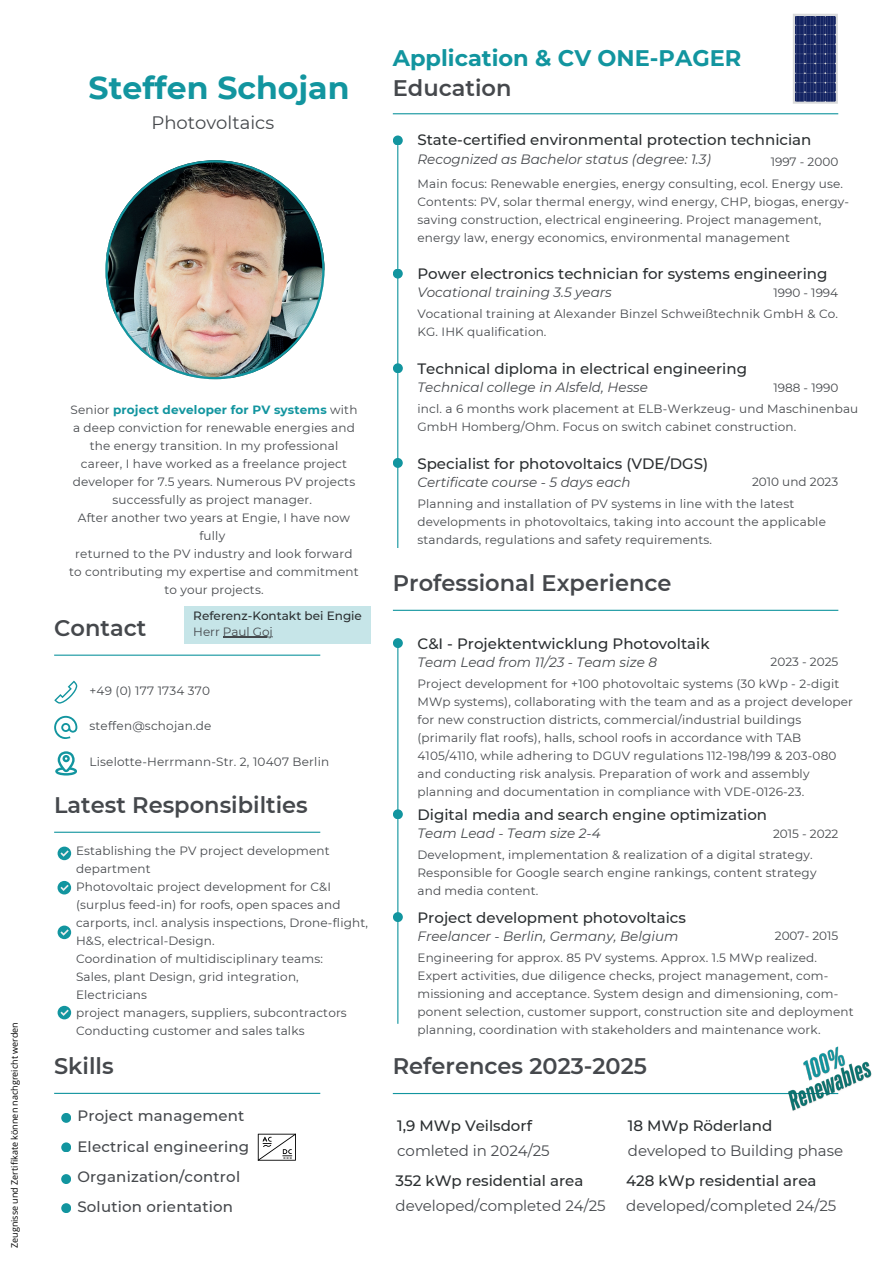
<style>
.page{position:relative;width:894px;height:1264px;background:#fff}
.page>*{position:absolute;margin:0;border:0;box-sizing:border-box;transform-origin:0 0}
.t1{font:700 31.5px "Montserrat";color:#12959f}
.t2{font:600 22.5px "Montserrat";color:#45484c}
.t3{font:700 22.5px "Montserrat";color:#12959f}
.t4{font:18px "Montserrat";color:#45484c}
.t5{font:500 15px "Montserrat";color:#2b2f31}
.t6{font:15px "Montserrat";letter-spacing:-.005em;color:#45484c}
.t7{font:500 15px/30.3px "Montserrat";letter-spacing:.015em;color:#45484c}
.t8{font:italic 13.5px "Montserrat";color:#45484c}
.t9{font:12px/18px "Montserrat";letter-spacing:.015em;color:#45484c}
.t10{font:500 12px "Montserrat";color:#2b2f31}
.t11{font:12px "Montserrat";letter-spacing:-.005em;color:#45484c}
.t12{font:9px "Open Sans";color:#000}
.s1{font-weight:700;color:#12959f}
</style>
<div class="page">
<hr style="left:397px;top:139px;width:1px;height:409px;background:#12959f">
<div style="left:393px;top:135px;width:9px;height:10px;background:#12959f;border-radius:50%"></div>
<div style="left:393px;top:269px;width:9px;height:9px;background:#12959f;border-radius:50%"></div>
<hr style="left:393px;top:113px;width:445px;height:1px;background:#12959f">
<img style="left:105px;top:160px;width:219px;height:219px">
<hr style="left:54px;top:654px;width:266px;height:1px;background:#12959f">
<hr style="left:54px;top:831px;width:266px;height:1px;background:#12959f">
<hr style="left:54px;top:1092px;width:266px;height:1px;background:#12959f">
<svg style="left:55px;top:751px;width:22px;height:24px"></svg>
<svg style="left:54px;top:680px;width:23px;height:23px"></svg>
<svg style="left:54px;top:716px;width:23px;height:23px"></svg>
<hr style="left:397px;top:641px;width:1px;height:382px;background:#12959f">
<div style="left:393px;top:638px;width:10px;height:10px;background:#12959f;border-radius:50%"></div>
<div style="left:393px;top:809px;width:10px;height:10px;background:#12959f;border-radius:50%"></div>
<div style="left:393px;top:912px;width:10px;height:10px;background:#12959f;border-radius:50%"></div>
<hr style="left:393px;top:609px;width:445px;height:2px;background:#12959f">
<hr style="left:393px;top:1092px;width:445px;height:2px;background:#12959f">
<div style="left:58px;top:846px;width:13px;height:14px;background:#12959f;border-radius:50%"></div>
<svg style="left:60px;top:850px;width:9px;height:6px"></svg>
<div style="left:58px;top:925px;width:13px;height:14px;background:#12959f;border-radius:50%"></div>
<svg style="left:60px;top:929px;width:9px;height:6px"></svg>
<svg style="left:58px;top:1005px;width:13px;height:14px"></svg>
<svg style="left:60px;top:1009px;width:9px;height:6px"></svg>
<div style="left:393px;top:363px;width:10px;height:10px;background:#12959f;border-radius:50%"></div>
<div style="left:61px;top:1112px;width:10px;height:10px;background:#12959f;border-radius:50%"></div>
<div style="left:61px;top:1142px;width:10px;height:10px;background:#12959f;border-radius:50%"></div>
<div style="left:61px;top:1174px;width:10px;height:9px;background:#12959f;border-radius:50%"></div>
<div style="left:61px;top:1203px;width:10px;height:10px;background:#12959f;border-radius:50%"></div>
<div style="left:393px;top:458px;width:9px;height:10px;background:#12959f;border-radius:50%"></div>
<svg style="left:793px;top:14px;width:44px;height:90px;background:#374578"></svg>
<svg style="left:258px;top:1133px;width:38px;height:27px"></svg>
<img style="left:827px;top:1046px;width:12px;height:7px">
<img style="left:781px;top:1053px;width:91px;height:58px">
<svg style="left:57px;top:880px;width:14px;height:14px"></svg>
<svg style="left:60px;top:884px;width:9px;height:7px"></svg>
<div style="left:184px;top:606px;width:186px;height:38px;background:#c6e5e8"></div>
<hr style="left:223px;top:637px;width:50px;height:1px;background:#45484c">
<p class="t12" style="left:8px;top:1247px;width:227px;rotate:-90deg">Zeugnisse und Zertifikate können nachgreicht werden</p>
<h1 class="t1" style="left:89px;top:66px;width:262px">Steffen Schojan</h1>
<h3 class="t4" style="left:151px;top:111px;width:124px">Photovoltaics</h3>
<p class="t9" style="left:69px;top:400px;width:291px;text-align:center">Senior <span class="s1">project developer for PV systems</span> with a deep conviction for renewable energies and the energy transition. In my professional career, I have worked as a freelance project developer for 7.5 years. Numerous PV projects successfully as project manager.<br>After another two years at Engie, I have now fully<br>returned to the PV industry and look forward to contributing my expertise and commitment to your projects.</p>
<h2 class="t2" style="left:54px;top:611px;width:94px">Contact</h2>
<p class="t10" style="left:193px;top:607px;width:170px">Referenz-Kontakt bei Engie</p>
<p class="t11" style="left:193px;top:623px;width:81px">Herr Paul Goj</p>
<p class="t9" style="left:89px;top:681px;width:122px">+49 (0) 177 1734 370</p>
<p class="t9" style="left:89px;top:716px;width:123px">steffen@schojan.de</p>
<p class="t9" style="left:89px;top:752px;width:241px">Liselotte-Herrmann-Str. 2, 10407 Berlin</p>
<h2 class="t2" style="left:54px;top:788px;width:255px">Latest Responsibilties</h2>
<p class="t9" style="left:76px;top:841px;width:293px">Establishing the PV project development department<br>Photovoltaic project development for C&amp;I (surplus feed-in) for roofs, open spaces and carports, incl. analysis inspections, Drone-flight, H&amp;S, electrical-Design.<br>Coordination of multidisciplinary teams:<br>Sales, plant Design, grid integration, Electricians<br>project managers, suppliers, subcontractors Conducting customer and sales talks</p>
<h2 class="t2" style="left:54px;top:1049px;width:61px">Skills</h2>
<p class="t7" style="left:77px;top:1100px;width:173px">Project management<br>Electrical engineering<br>Organization/control<br>Solution orientation</p>
<h2 class="t3" style="left:393px;top:41px;width:350px">Application &amp; CV ONE-PAGER</h2>
<h2 class="t2" style="left:393px;top:72px;width:120px">Education</h2>
<p class="t5" style="left:417px;top:129px;width:395px">State-certified environmental protection technician</p>
<p class="t8" style="left:417px;top:149px;width:295px">Recognized as Bachelor status (degree: 1.3)</p>
<p class="t9" style="left:770px;top:152px;width:69px">1997 - 2000</p>
<p class="t9" style="left:417px;top:174px;width:433px">Main focus: Renewable energies, energy consulting, ecol. Energy use.<br>Contents: PV, solar thermal energy, wind energy, CHP, biogas, energy&shy;saving construction, electrical engineering. Project management, energy law, energy economics, environmental management</p>
<p class="t5" style="left:417px;top:263px;width:411px">Power electronics technician for systems engineering</p>
<p class="t8" style="left:417px;top:283px;width:196px">Vocational training 3.5 years</p>
<p class="t9" style="left:773px;top:283px;width:66px">1990 - 1994</p>
<p class="t9" style="left:417px;top:305px;width:422px">Vocational training at Alexander Binzel Schweißtechnik GmbH &amp; Co.<br>KG. IHK qualification.</p>
<p class="t5" style="left:417px;top:358px;width:331px">Technical diploma in electrical engineering</p>
<p class="t8" style="left:417px;top:378px;width:232px">Technical college in Alsfeld, Hesse</p>
<p class="t9" style="left:773px;top:378px;width:66px">1988 - 1990</p>
<p class="t9" style="left:417px;top:399px;width:442px">incl. a 6 months work placement at ELB-Werkzeug- und Maschinenbau<br>GmbH Homberg/Ohm. Focus on switch cabinet construction.</p>
<p class="t5" style="left:417px;top:453px;width:292px">Specialist for photovoltaics (VDE/DGS)</p>
<p class="t8" style="left:417px;top:472px;width:215px">Certificate course - 5 days each</p>
<p class="t9" style="left:751px;top:472px;width:88px">2010 und 2023</p>
<p class="t9" style="left:417px;top:494px;width:410px">Planning and installation of PV systems in line with the latest developments in photovoltaics, taking into account the applicable standards, regulations and safety requirements.</p>
<h2 class="t2" style="left:393px;top:567px;width:280px">Professional Experience</h2>
<p class="t5" style="left:417px;top:633px;width:293px">C&amp;I - Projektentwicklung Photovoltaik</p>
<p class="t8" style="left:417px;top:652px;width:241px">Team Lead from 11/23 - Team size 8</p>
<p class="t9" style="left:770px;top:652px;width:69px">2023 - 2025</p>
<p class="t9" style="left:417px;top:674px;width:437px">Project development for +100 photovoltaic systems (30 kWp - 2-digit MWp systems), collaborating with the team and as a project developer for new construction districts, commercial/industrial buildings (primarily flat roofs), halls, school roofs in accordance with TAB 4105/4110, while adhering to DGUV regulations 112-198/199 &amp; 203-080 and conducting risk analysis. Preparation of work and assembly planning and documentation in compliance with VDE-0126-23.</p>
<p class="t5" style="left:417px;top:804px;width:351px">Digital media and search engine optimization</p>
<p class="t8" style="left:417px;top:824px;width:185px">Team Lead - Team size 2-4</p>
<p class="t9" style="left:772px;top:824px;width:67px">2015 - 2022</p>
<p class="t9" style="left:417px;top:845px;width:400px">Development, implementation &amp; realization of a digital strategy.<br>Responsible for Google search engine rankings, content strategy and media content.</p>
<p class="t5" style="left:417px;top:907px;width:270px">Project development photovoltaics</p>
<p class="t8" style="left:417px;top:926px;width:262px">Freelancer - Berlin, Germany, Belgium</p>
<p class="t9" style="left:774px;top:926px;width:65px">2007- 2015</p>
<p class="t9" style="left:417px;top:948px;width:437px">Engineering for approx. 85 PV systems. Approx. 1.5 MWp realized.<br>Expert activities, due diligence checks, project management, com&shy;missioning and acceptance. System design and dimensioning, com&shy;ponent selection, customer support, construction site and deployment planning, coordination with stakeholders and maintenance work.</p>
<h2 class="t2" style="left:393px;top:1050px;width:256px">References 2023-2025</h2>
<p class="t5" style="left:397px;top:1115px;width:136px">1,9 MWp Veilsdorf</p>
<p class="t6" style="left:397px;top:1140px;width:154px">comleted in 2024/25</p>
<p class="t5" style="left:627px;top:1115px;width:146px">18 MWp Röderland</p>
<p class="t6" style="left:627px;top:1140px;width:216px">developed to Building phase</p>
<p class="t5" style="left:395px;top:1169px;width:189px">352 kWp residential area</p>
<p class="t5" style="left:626px;top:1169px;width:192px">428 kWp residential area</p>
<p class="t6" style="left:395px;top:1195px;width:211px">developed/completed 24/25</p>
<p class="t6" style="left:626px;top:1195px;width:211px">developed/completed 24/25</p>
</div>
